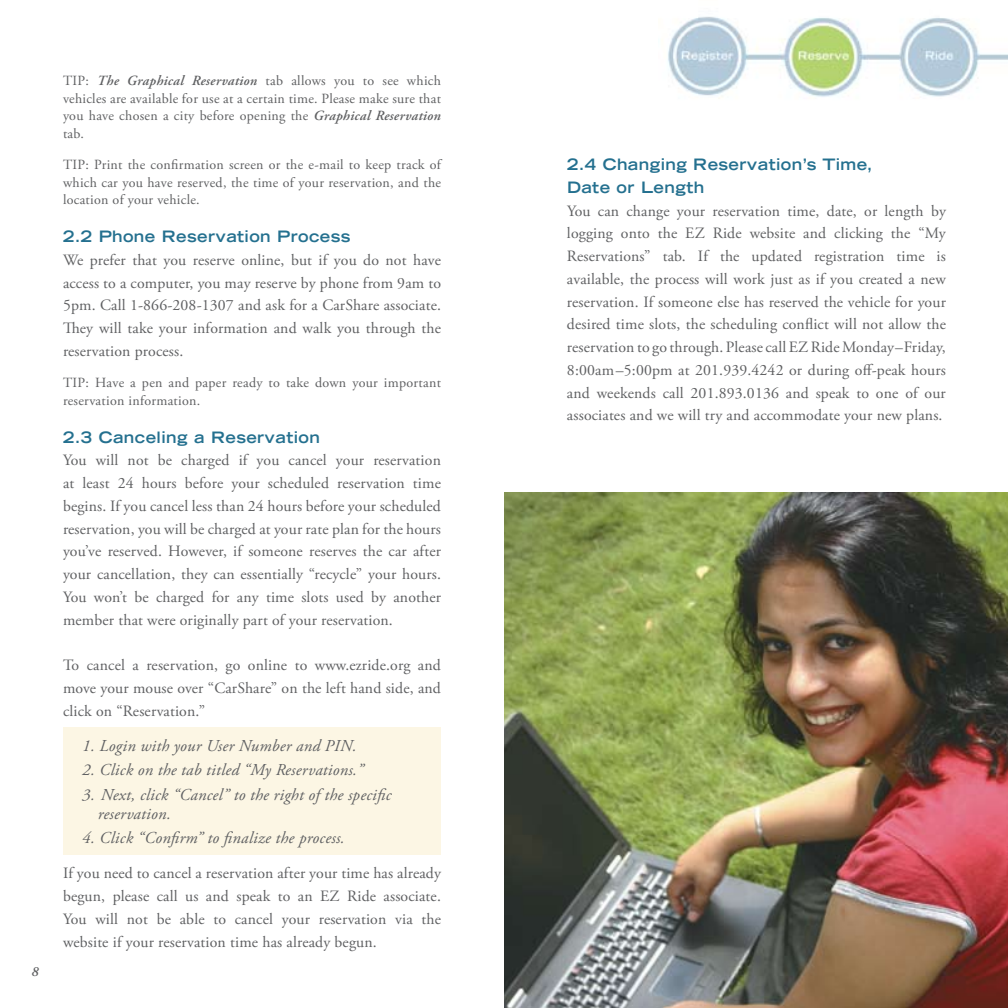
<style>
.page{position:relative;width:1008px;height:1008px;background:#fff}
.page>*{position:absolute;margin:0;border:0;box-sizing:border-box;transform-origin:0 0}
.t1{font:italic 16.62px/19.2px "Adobe Garamond Pro";letter-spacing:.015em;color:#5f6062}
.t2{font:15.75px/22.8px "Adobe Garamond Pro";letter-spacing:.01em;color:#5f6062;text-align:justify}
.t3{font:700 expanded 15.75px/22.8px "Trade Gothic LH";letter-spacing:.025em;color:#24708f}
.t4{font:14px/17.5px "Adobe Garamond Pro";letter-spacing:.02em;color:#5f6062;text-align:justify}
.t5{font:italic 600 14px "Adobe Garamond Pro";color:#5f6062}
.s1{font-weight:600;font-style:italic}
</style>
<div class="page">
<div style="left:63px;top:728px;width:378px;height:127px;background:#fcf6e4"></div>
<img style="left:668px;top:16px;width:340px;height:83px">
<img style="left:504px;top:493px;width:504px;height:515px">
<p class="t5" style="left:32px;top:964px;width:9px">8</p>
<p class="t4" style="left:63px;top:73px;width:379px">TIP: <span class="s1">The Graphical Reservation</span> tab allows you to see which vehicles are available for use at a certain time. Please make sure that you have chosen a city before opening the <span class="s1">Graphical Reservation </span>tab.</p>
<p class="t4" style="left:63px;top:157px;width:380px">TIP: Print the confirmation screen or the e-mail to keep track of which car you have reserved, the time of your reservation, and the location of your vehicle.</p>
<p class="t3" style="left:63px;top:225px;width:289px">2.2 Phone Reservation Process</p>
<p class="t2" style="left:63px;top:249px;width:380px">We prefer that you reserve online, but if you do not have access to a computer, you may reserve by phone from 9am to 5pm. Call 1-866-208-1307 and ask for a CarShare associate.<br>They will take your information and walk you through the reservation process.</p>
<p class="t4" style="left:63px;top:375px;width:380px">TIP: Have a pen and paper ready to take down your important reservation information.</p>
<p class="t3" style="left:63px;top:425px;width:259px">2.3 Canceling a Reservation</p>
<p class="t2" style="left:63px;top:450px;width:380px">You will not be charged if you cancel your reservation at least 24 hours before your scheduled reservation time begins. If you cancel less than 24 hours before your scheduled reservation, you will be charged at your rate plan for the hours you’ve reserved. However, if someone reserves the car after your cancellation, they can essentially “recycle” your hours.<br>You won’t be charged for any time slots used by another member that were originally part of your reservation.</p>
<p class="t2" style="left:63px;top:654px;width:379px">To cancel a reservation, go online to www.ezride.org and move your mouse over “CarShare” on the left hand side, and click on “Reservation.”</p>
<p class="t1" style="left:82px;top:736px;width:276px">1. Login with your User Number and PIN.</p>
<p class="t1" style="left:82px;top:761px;width:283px">2. Click on the tab titled “My Reservations.”</p>
<p class="t1" style="left:98px;top:785px;width:295px;text-indent:-16px">3. Next, click “Cancel” to the right of the specific reservation.</p>
<p class="t1" style="left:82px;top:829px;width:264px">4. Click “Confirm” to finalize the process.</p>
<p class="t2" style="left:63px;top:863px;width:380px">If you need to cancel a reservation after your time has already begun, please call us and speak to an EZ Ride associate.<br>You will not be able to cancel your reservation via the website if your reservation time has already begun.</p>
<p class="t3" style="left:567px;top:153px;width:307px">2.4 Changing Reservation’s Time,<br>Date or Length</p>
<p class="t2" style="left:567px;top:200px;width:380px">You can change your reservation time, date, or length by logging onto the EZ Ride website and clicking the “My Reservations” tab. If the updated registration time is available, the process will work just as if you created a new reservation. If someone else has reserved the vehicle for your desired time slots, the scheduling conflict will not allow the reservation to go through. Please call EZ Ride Monday–Friday, 8:00am–5:00pm at 201.939.4242 or during off-peak hours and weekends call 201.893.0136 and speak to one of our associates and we will try and accommodate your new plans.</p>
</div>
